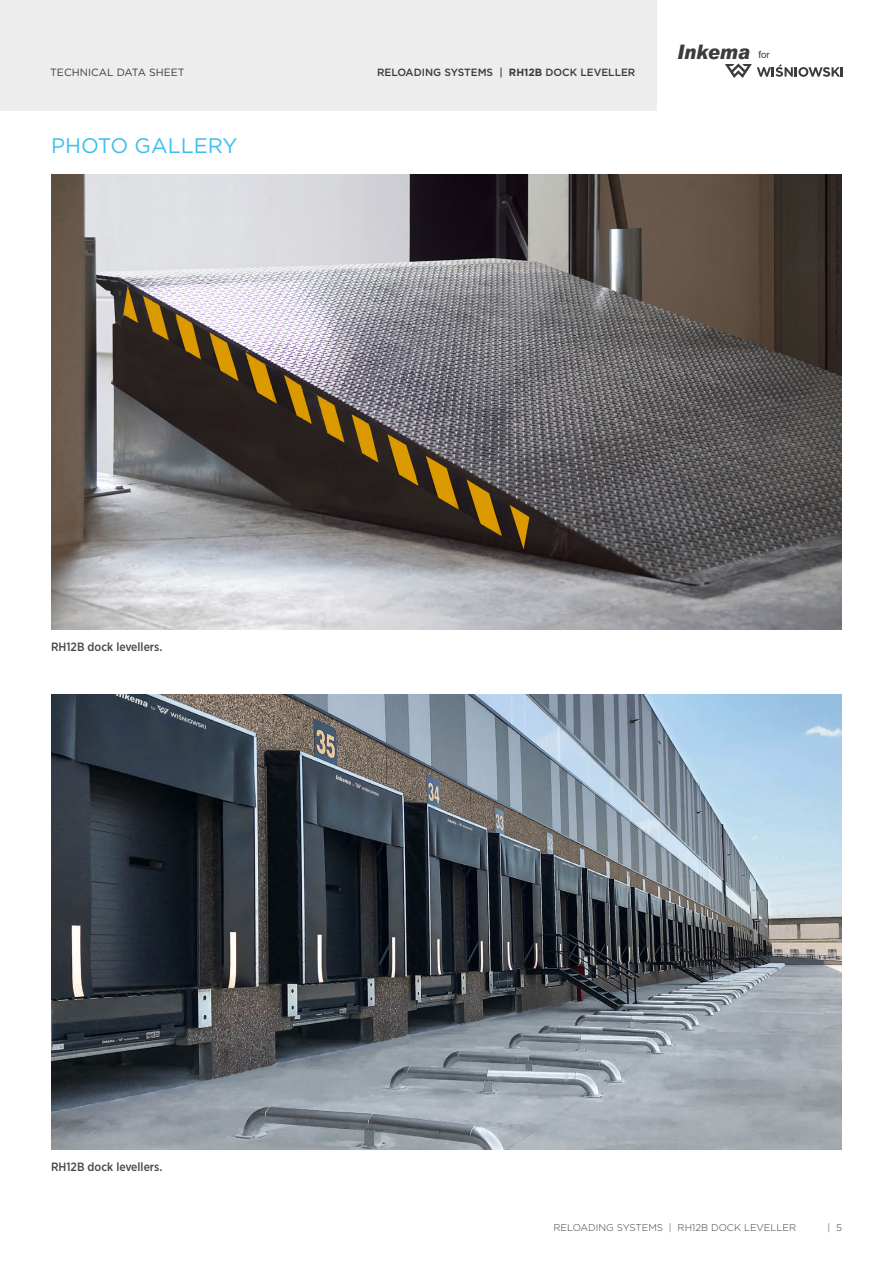
<style>
.page{position:relative;width:893px;height:1263px;background:#fff}
.page>*{position:absolute;margin:0;border:0;box-sizing:border-box;transform-origin:0 0}
.t1{font:21px "Gotham";color:#3bbfee}
.t2{font:italic 900 19.95px "Arial";color:#3c3c3b;scale:.9 1}
.t3{font:500 12px "Gotham Narrow";color:#494848}
.t4{font:500 10.5px "Gotham";color:#3c3c3b}
.t5{font:10.5px "Gotham";color:#3c3c3b}
.t6{font:300 9.75px "Gotham";color:#3c3c3b}
.s1{font-weight:700}
.s2{font-weight:400;font-style:normal;font-size:9.75px}
</style>
<div class="page">
<div style="left:0;top:0;width:657px;height:111px;background:#ededed"></div>
<svg style="left:725px;top:64px;width:118px;height:14px"></svg>
<img style="left:51px;top:694px;width:791px;height:455px">
<img style="left:51px;top:175px;width:791px;height:455px">
<p class="t5" style="left:50px;top:66px;width:136px">TECHNICAL DATA SHEET</p>
<p class="t4" style="left:377px;top:66px;width:260px">RELOADING SYSTEMS | <span class="s1">RH12B</span> DOCK LEVELLER</p>
<h1 class="t1" style="left:51px;top:132px;width:188px">PHOTO GALLERY</h1>
<h2 class="t2" style="left:677px;top:39px;width:104px">Inkema <span class="s2">for</span></h2>
<p class="t3" style="left:51px;top:639px;width:113px">RH12B dock levellers.</p>
<p class="t3" style="left:51px;top:1159px;width:113px">RH12B dock levellers.</p>
<p class="t6" style="left:553px;top:1221px;width:244px">RELOADING SYSTEMS | RH12B DOCK LEVELLER</p>
<p class="t6" style="left:827px;top:1221px;width:16px">| 5</p>
</div>
